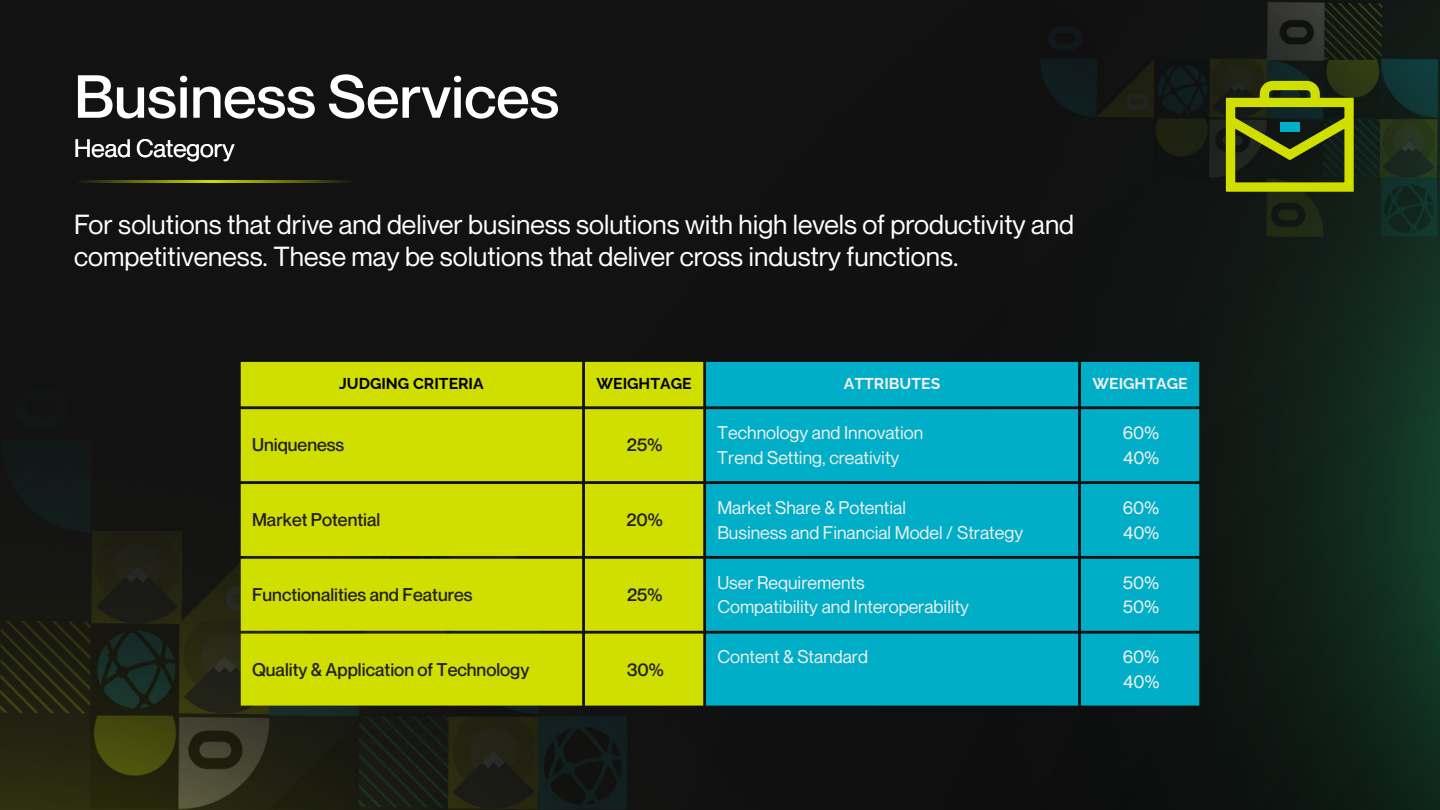
<style>
.page{position:relative;width:1440px;height:810px;background:#fff}
.page>*{position:absolute;margin:0;border:0;box-sizing:border-box;transform-origin:0 0}
.t1{font:500 59.4px "Neue Montreal";color:#fff}
.t2{font:27px/32.4px "Neue Montreal";color:#fff}
.t3{font:24.75px "Neue Montreal";color:#fff}
.t4{font:18px/24.8px "Neue Montreal";color:#f0efef}
.t5{font:500 18px "Neue Montreal";color:#231f20}
.t6{font:700 15.75px "Raleway";color:#000}
.t7{font:700 15.75px "Raleway";color:#f0efef}
</style>
<div class="page">
<img style="left:0;top:0;width:1440px;height:810px">
<div style="left:241px;top:362px;width:462px;height:44px;background:#d0df00"></div>
<div style="left:706px;top:362px;width:493px;height:344px;background:#00aec7"></div>
<div style="left:241px;top:409px;width:462px;height:297px;background:#d0df00"></div>
<svg style="left:74px;top:180px;width:280px;height:2px"></svg>
<svg style="left:1226px;top:81px;width:128px;height:111px;background:#5e690e"></svg>
<div style="left:1280px;top:123px;width:19px;height:9px;background:#00aec7"></div>
<h1 class="t1" style="left:74px;top:60px;width:487px">Business Services</h1>
<h3 class="t3" style="left:74px;top:134px;width:162px">Head Category</h3>
<h2 class="t2" style="left:74px;top:208px;width:1001px">For solutions that drive and deliver business solutions with high levels of productivity and competitiveness. These may be solutions that deliver cross industry functions.</h2>
<p class="t6" style="left:339px;top:372px;width:146px">JUDGING CRITERIA</p>
<p class="t6" style="left:597px;top:372px;width:96px">WEIGHTAGE</p>
<p class="t7" style="left:844px;top:372px;width:98px">ATTRIBUTES</p>
<p class="t7" style="left:1093px;top:372px;width:96px">WEIGHTAGE</p>
<p class="t5" style="left:252px;top:434px;width:94px">Uniqueness</p>
<p class="t5" style="left:627px;top:434px;width:37px">25%</p>
<p class="t5" style="left:252px;top:509px;width:130px">Market Potential</p>
<p class="t5" style="left:626px;top:509px;width:38px">20%</p>
<p class="t5" style="left:252px;top:584px;width:222px">Functionalities and Features</p>
<p class="t5" style="left:627px;top:584px;width:37px">25%</p>
<p class="t5" style="left:252px;top:658px;width:279px">Quality &amp; Application of Technology</p>
<p class="t5" style="left:627px;top:658px;width:38px">30%</p>
<p class="t4" style="left:717px;top:420px;width:208px">Technology and Innovation<br>Trend Setting, creativity</p>
<p class="t4" style="left:1123px;top:420px;width:38px">60%<br>40%</p>
<p class="t4" style="left:717px;top:495px;width:307px">Market Share &amp; Potential<br>Business and Financial Model / Strategy</p>
<p class="t4" style="left:1123px;top:495px;width:38px">60%<br>40%</p>
<p class="t4" style="left:717px;top:570px;width:253px">User Requirements<br>Compatibility and Interoperability</p>
<p class="t4" style="left:1123px;top:570px;width:37px">50%<br>50%</p>
<p class="t4" style="left:717px;top:645px;width:152px">Content &amp; Standard</p>
<p class="t4" style="left:1123px;top:645px;width:38px">60%<br>40%</p>
</div>
